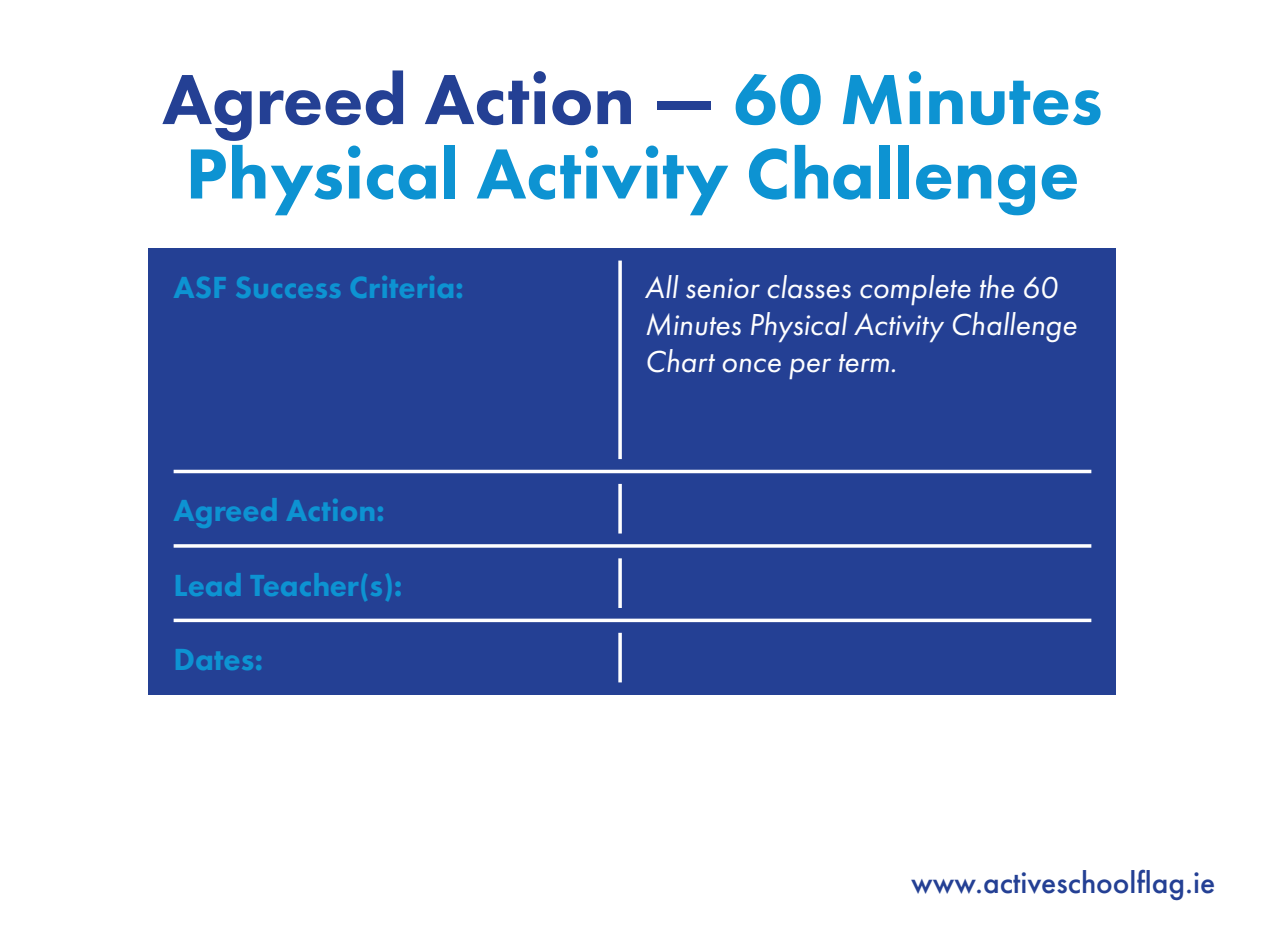
<style>
.page{position:relative;width:1265px;height:943px;background:#fff}
.page>*{position:absolute;margin:0;border:0;box-sizing:border-box;transform-origin:0 0}
.t1{font:800 73.5px/74.4px "Futura PT";color:#0d93d2;text-align:center}
.t2{font:italic 31.5px/37.3px "Futura PT";color:#fff}
.t3{font:800 31.5px "Futura PT";color:#0d93d2}
.t4{font:500 31.5px "Futura PT";color:#244094}
.s1{color:#244094}
</style>
<div class="page">
<div style="left:149px;top:248px;width:967px;height:446px;background:#244094"></div>
<svg style="left:174px;top:618px;width:917px;height:4px;background:#dbe0ed"></svg>
<hr style="left:174px;top:470px;width:917px;height:3px;background:#fff">
<hr style="left:174px;top:544px;width:917px;height:3px;background:#fff">
<svg style="left:618px;top:260px;width:4px;height:199px"></svg>
<svg style="left:618px;top:632px;width:4px;height:50px"></svg>
<svg style="left:618px;top:558px;width:4px;height:50px"></svg>
<svg style="left:618px;top:484px;width:4px;height:49px"></svg>
<h1 class="t1" style="left:162px;top:61px;width:942px"><span class="s1">Agreed Action —</span> 60 Minutes<br>Physical Activity Challenge</h1>
<p class="t3" style="left:174px;top:267px;width:292px">ASF Success Criteria:</p>
<p class="t3" style="left:174px;top:491px;width:213px">Agreed Action:</p>
<p class="t3" style="left:174px;top:565px;width:230px">Lead Teacher(s):</p>
<p class="t3" style="left:174px;top:639px;width:91px">Dates:</p>
<p class="t2" style="left:645px;top:268px;width:434px">All senior classes complete the 60<br>Minutes Physical Activity Challenge<br>Chart once per term.</p>
<p class="t4" style="left:911px;top:863px;width:306px">www.activeschoolflag.ie</p>
</div>
